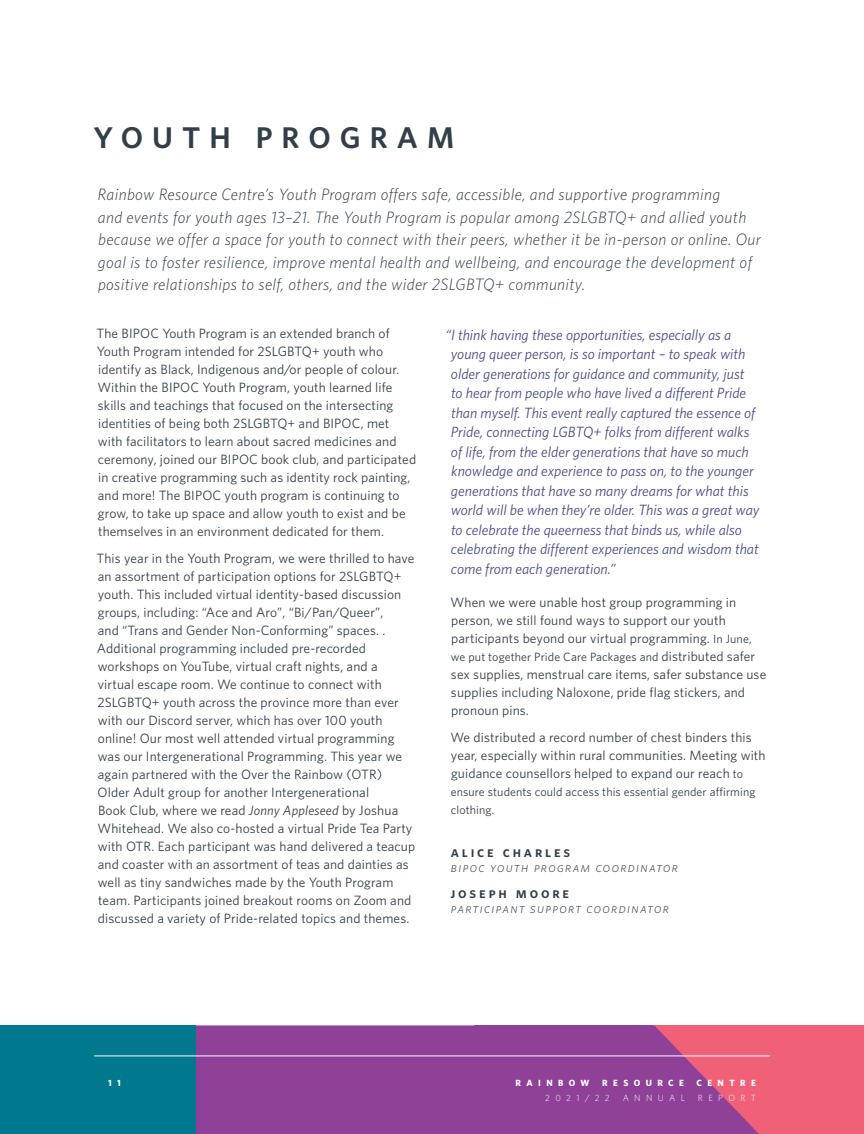
<style>
.page{position:relative;width:864px;height:1134px;background:#fff}
.page>*{position:absolute;margin:0;border:0;box-sizing:border-box;transform-origin:0 0}
.t1{font:600 30px "Whitney HTF";letter-spacing:.3em;color:#323e48}
.t2{font:italic 300 16.5px/22.5px "Whitney HTF";letter-spacing:.02em;color:#323e48}
.t3{font:15px "Whitney HTF Semi Bold SC";letter-spacing:.19em;color:#323e48}
.t4{font:italic 14.85px/19.5px "Whitney HTF";color:#484d84}
.t5{font:13.5px/18px "Whitney HTF";letter-spacing:.01em;color:#323e48}
.t6{font:13.5px "Whitney HTF Light Italic SC";letter-spacing:.09em;color:#323e48}
.t7{font:12px/18px "Whitney HTF";letter-spacing:.01em;color:#323e48}
.t8{font:700 9px "Whitney HTF";letter-spacing:.6em;color:#fff}
.t9{font:300 9px "Whitney HTF";letter-spacing:.6em;color:#fff}
.s1{font-style:italic}
.s2{font-size:12px}
.s3{font-size:13.5px}
</style>
<div class="page">
<div style="left:759px;top:1025px;width:105px;height:109px;background:#f06177"></div>
<svg style="left:196px;top:1025px;width:563px;height:109px;background:#984595"></svg>
<div style="left:0;top:1025px;width:196px;height:109px;background:#00788d"></div>
<hr style="left:94px;top:1056px;width:676px;height:1px;background:#fff">
<h1 class="t1" style="left:93px;top:119px;width:362px">YOUTH PROGRAM</h1>
<p class="t2" style="left:98px;top:183px;width:665px">Rainbow Resource Centre’s Youth Program offers safe, accessible, and supportive programming<br>and events for youth ages 13–21. The Youth Program is popular among 2SLGBTQ+ and allied youth because we offer a space for youth to connect with their peers, whether it be in-person or online. Our goal is to foster resilience, improve mental health and wellbeing, and encourage the development of positive relationships to self, others, and the wider 2SLGBTQ+ community.</p>
<p class="t5" style="left:97px;top:324px;width:321px">The BIPOC Youth Program is an extended branch of Youth Program intended for 2SLGBTQ+ youth who identify as Black, Indigenous and/or people of colour.<br>Within the BIPOC Youth Program, youth learned life skills and teachings that focused on the intersecting identities of being both 2SLGBTQ+ and BIPOC, met with facilitators to learn about sacred medicines and ceremony, joined our BIPOC book club, and participated in creative programming such as identity rock painting, and more! The BIPOC youth program is continuing to grow, to take up space and allow youth to exist and be themselves in an environment dedicated for them.</p>
<p class="t5" style="left:97px;top:549px;width:320px">This year in the Youth Program, we were thrilled to have an assortment of participation options for 2SLGBTQ+ youth. This included virtual identity-based discussion groups, including: “Ace and Aro”, “Bi/Pan/Queer”,<br>and “Trans and Gender Non-Conforming” spaces. .<br>Additional programming included pre-recorded workshops on YouTube, virtual craft nights, and a virtual escape room. We continue to connect with 2SLGBTQ+ youth across the province more than ever with our Discord server, which has over 100 youth online! Our most well attended virtual programming was our Intergenerational Programming. This year we again partnered with the Over the Rainbow (OTR)<br>Older Adult group for another Intergenerational<br>Book Club, where we read <span class="s1">Jonny Appleseed</span> by Joshua Whitehead. We also co-hosted a virtual Pride Tea Party with OTR. Each participant was hand delivered a teacup and coaster with an assortment of teas and dainties as well as tiny sandwiches made by the Youth Program team. Participants joined breakout rooms on Zoom and discussed a variety of Pride-related topics and themes.</p>
<p class="t4" style="left:451px;top:325px;width:310px;text-indent:-5px">“I think having these opportunities, especially as a young queer person, is so important – to speak with older generations for guidance and community, just to hear from people who have lived a different Pride than myself. This event really captured the essence of Pride, connecting LGBTQ+ folks from different walks of life, from the elder generations that have so much knowledge and experience to pass on, to the younger generations that have so many dreams for what this world will be when they’re older. This was a great way to celebrate the queerness that binds us, while also celebrating the different experiences and wisdom that come from each generation.”</p>
<p class="t5" style="left:450px;top:593px;width:303px">When we were unable host group programming in person, we still found ways to support our youth participants beyond our virtual programming. <span class="s2">In June,</span></p>
<p class="t7" style="left:451px;top:647px;width:306px">we put together Pride Care Packages and <span class="s3">distributed safer</span></p>
<p class="t5" style="left:451px;top:665px;width:317px">sex supplies, menstrual care items, safer substance use supplies including Naloxone, pride flag stickers, and pronoun pins.</p>
<p class="t5" style="left:450px;top:728px;width:317px">We distributed a record number of chest binders this year, especially within rural communities. Meeting with guidance counsellors helped to expand our reach <span class="s2">to</span></p>
<p class="t7" style="left:451px;top:782px;width:306px">ensure students could access this essential gender affirming clothing.</p>
<p class="t3" style="left:451px;top:843px;width:121px">alice charles</p>
<p class="t6" style="left:451px;top:860px;width:229px">bipoc youth program coordinator</p>
<p class="t3" style="left:451px;top:884px;width:120px">joseph moore</p>
<p class="t6" style="left:451px;top:900px;width:220px">participant support coordinator</p>
<p class="t8" style="left:108px;top:1077px;width:14px">1 1</p>
<p class="t8" style="left:516px;top:1077px;width:75px">RAINBOW</p>
<p class="t8" style="left:602px;top:1077px;width:83px">RESOURCE</p>
<p class="t8" style="left:697px;top:1077px;width:61px">CENTRE</p>
<p class="t9" style="left:545px;top:1093px;width:66px">2021/22</p>
<p class="t9" style="left:623px;top:1093px;width:64px">ANNUAL</p>
<p class="t9" style="left:698px;top:1093px;width:60px">REPORT</p>
</div>
